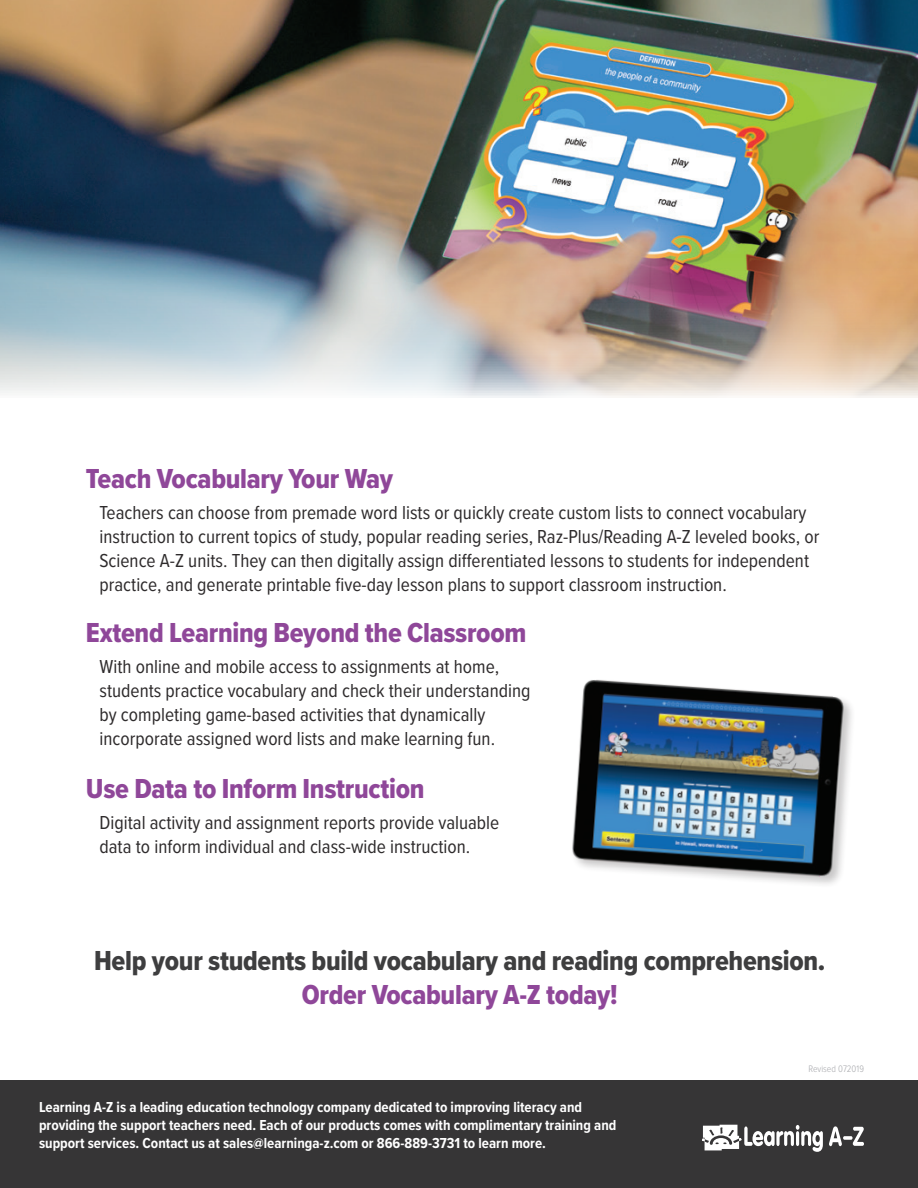
<style>
.page{position:relative;width:918px;height:1188px;background:#fff}
.page>*{position:absolute;margin:0;border:0;box-sizing:border-box;transform-origin:0 0}
.ParaHead_2{font:28.5px "Proxima Nova Cond Extrabld";letter-spacing:-.01em;color:#8f4799}
.ParaHead_2-2{font:28.5px "Proxima Nova Cond Extrabld";letter-spacing:-.01em;color:#3e3e3f}
.ParaHead_2-3{font:19.5px/24px "Proxima Nova Cond";color:#2e2b2c}
.t1{font:700 15px/18px "Proxima Nova Cond";color:#fff}
.t2{font:300 9.75px "Proxima Nova Cond";color:#a8a9ad}
</style>
<div class="page">
<div style="left:0;top:1080px;width:918px;height:108px;background:#363536"></div>
<svg style="left:702px;top:1125px;width:121px;height:27px"></svg>
<svg style="left:829px;top:1126px;width:13px;height:20px"></svg>
<svg style="left:843px;top:1136px;width:10px;height:4px"></svg>
<svg style="left:853px;top:1127px;width:11px;height:19px"></svg>
<img style="left:0;top:0;width:918px;height:397px">
<img style="left:572px;top:679px;width:280px;height:205px">
<p class="ParaHead_2" style="left:86px;top:458px;width:309px">Teach Vocabulary Your Way</p>
<p class="ParaHead_2-3" style="left:99px;top:499px;width:721px">Teachers can choose from premade word lists or quickly create custom lists to connect vocabulary instruction to current topics of study, popular reading series, Raz-Plus/Reading A-Z leveled books, or Science A-Z units. They can then digitally assign differentiated lessons to students for independent practice, and generate printable five-day lesson plans to support classroom instruction.</p>
<p class="ParaHead_2" style="left:86px;top:612px;width:442px">Extend Learning Beyond the Classroom</p>
<p class="ParaHead_2-3" style="left:99px;top:653px;width:433px">With online and mobile access to assignments at home, students practice vocabulary and check their understanding by completing game-based activities that dynamically incorporate assigned word lists and make learning fun.</p>
<p class="ParaHead_2" style="left:86px;top:767px;width:340px">Use Data to Inform Instruction</p>
<p class="ParaHead_2-3" style="left:99px;top:809px;width:401px">Digital activity and assignment reports provide valuable data to inform individual and class-wide instruction.</p>
<p class="ParaHead_2-2" style="left:94px;top:940px;width:733px">Help your students build vocabulary and reading comprehension.</p>
<p class="ParaHead_2" style="left:302px;top:974px;width:317px">Order Vocabulary A-Z today!</p>
<p class="t1" style="left:39px;top:1097px;width:579px">Learning A-Z is a leading education technology company dedicated to improving literacy and providing the support teachers need. Each of our products comes with complimentary training and support services. Contact us at sales@learninga-z.com or 866-889-3731 to learn more.</p>
<p class="t2" style="left:809px;top:1061px;width:57px">Revised 072019</p>
</div>
